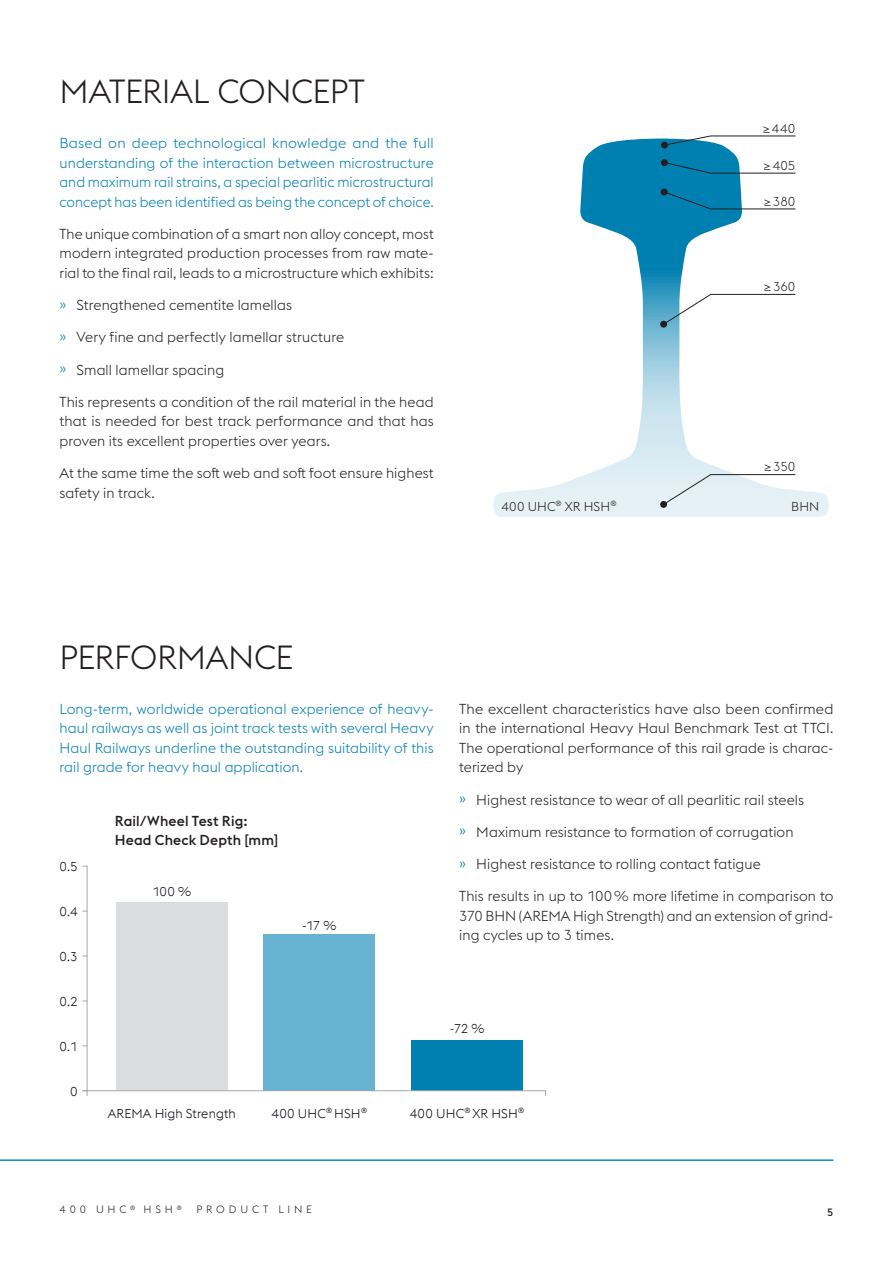
<style>
.page{position:relative;width:893px;height:1263px;background:#fff}
.page>*{position:absolute;margin:0;border:0;box-sizing:border-box;transform-origin:0 0}
.t1{font:300 33px "voestalpine";letter-spacing:-.01em;color:#231f20}
.t2{font:300 14.25px/19.5px "voestalpine";letter-spacing:.005em;color:#231f20;text-align:justify}
.t3{font:300 14.25px/19.5px "voestalpine";letter-spacing:.005em;color:#007fb1;text-align:justify}
.t4{font:500 14.25px/19.5px "voestalpine";letter-spacing:.01em;color:#231f20}
.t5{font:300 12.75px "voestalpine";letter-spacing:.01em;color:#0c0f16}
.t6{font:300 12.75px "voestalpine";letter-spacing:.01em;color:#231f20}
.t7{font:300 10.5px "voestalpine";letter-spacing:.365em;color:#231f20}
.t8{font:500 10.5px "voestalpine";color:#231f20}
.s1{color:#007fb1}
</style>
<div class="page">
<svg style="left:494px;top:139px;width:335px;height:378px"></svg>
<svg style="left:664px;top:136px;width:132px;height:9px"></svg>
<div style="left:661px;top:142px;width:7px;height:7px;background:#231f20;border-radius:50%"></div>
<svg style="left:664px;top:162px;width:132px;height:11px"></svg>
<div style="left:661px;top:159px;width:7px;height:7px;background:#231f20;border-radius:50%"></div>
<svg style="left:664px;top:192px;width:132px;height:17px"></svg>
<div style="left:661px;top:189px;width:7px;height:6px;background:#231f20;border-radius:50%"></div>
<svg style="left:663px;top:294px;width:133px;height:31px"></svg>
<div style="left:660px;top:321px;width:7px;height:7px;background:#231f20;border-radius:50%"></div>
<svg style="left:663px;top:474px;width:133px;height:31px;background:#e0ebef"></svg>
<div style="left:660px;top:501px;width:7px;height:7px;background:#231f20;border-radius:50%"></div>
<svg style="left:82px;top:865px;width:464px;height:231px"></svg>
<hr style="left:0;top:1159px;width:833px;height:2px;background:#0092bf">
<h1 class="t1" style="left:60px;top:73px;width:307px">MATERIAL CONCEPT</h1>
<p class="t3" style="left:60px;top:133px;width:376px">Based on deep technological knowledge and the full understanding of the interaction between microstructure and maximum rail strains, a special pearlitic microstructural concept has been identified as being the concept of choice.</p>
<p class="t2" style="left:60px;top:224px;width:376px">The unique combination of a smart non alloy concept, most modern integrated production processes from raw mate&shy;rial to the final rail, leads to a microstructure which exhibits:</p>
<p class="t2" style="left:60px;top:295px;width:234px"><span class="s1">»</span> Strengthened cementite lamellas</p>
<p class="t2" style="left:60px;top:328px;width:286px"><span class="s1">»</span> Very fine and perfectly lamellar structure</p>
<p class="t2" style="left:60px;top:360px;width:166px"><span class="s1">»</span> Small lamellar spacing</p>
<p class="t2" style="left:60px;top:392px;width:376px">This represents a condition of the rail material in the head that is needed for best track performance and that has proven its excellent properties over years.</p>
<p class="t2" style="left:60px;top:463px;width:376px">At the same time the soft web and soft foot ensure highest safety in track.</p>
<p class="t6" style="left:763px;top:121px;width:34px">≥440</p>
<p class="t6" style="left:763px;top:158px;width:33px">≥405</p>
<p class="t6" style="left:764px;top:194px;width:33px">≥380</p>
<p class="t6" style="left:764px;top:279px;width:33px">≥360</p>
<p class="t6" style="left:764px;top:459px;width:33px">≥350</p>
<p class="t6" style="left:501px;top:499px;width:116px">400 UHC<sup>®</sup> XR HSH<sup>®</sup></p>
<p class="t6" style="left:791px;top:499px;width:30px">BHN</p>
<h1 class="t1" style="left:60px;top:638px;width:236px">PERFORMANCE</h1>
<p class="t3" style="left:60px;top:699px;width:376px">Long-term, worldwide operational experience of heavy&shy;haul railways as well as joint track tests with several Heavy Haul Railways underline the outstanding suitability of this rail grade for heavy haul application.</p>
<p class="t5" style="left:60px;top:859px;width:20px">0.5</p>
<p class="t5" style="left:60px;top:904px;width:20px">0.4</p>
<p class="t5" style="left:60px;top:949px;width:20px">0.3</p>
<p class="t5" style="left:60px;top:994px;width:20px">0.2</p>
<p class="t5" style="left:60px;top:1039px;width:20px">0.1</p>
<p class="t5" style="left:70px;top:1084px;width:9px">0</p>
<p class="t4" style="left:115px;top:811px;width:165px">Rail/Wheel Test Rig:<br>Head Check Depth [mm]</p>
<p class="t5" style="left:152px;top:884px;width:40px">100 %</p>
<p class="t5" style="left:302px;top:918px;width:36px">-17 %</p>
<p class="t2" style="left:459px;top:699px;width:376px">The excellent characteristics have also been confirmed in the international Heavy Haul Benchmark Test at TTCI.<br>The operational performance of this rail grade is charac&shy;terized by</p>
<p class="t2" style="left:459px;top:790px;width:346px"><span class="s1">»</span> Highest resistance to wear of all pearlitic rail steels</p>
<p class="t2" style="left:459px;top:822px;width:336px"><span class="s1">»</span> Maximum resistance to formation of corrugation</p>
<p class="t2" style="left:459px;top:854px;width:303px"><span class="s1">»</span> Highest resistance to rolling contact fatigue</p>
<p class="t2" style="left:459px;top:886px;width:376px">This results in up to 100% more lifetime in comparison to 370 BHN (AREMA High Strength) and an extension of grind&shy;ing cycles up to 3 times.</p>
<p class="t5" style="left:450px;top:1021px;width:36px">-72 %</p>
<p class="t5" style="left:108px;top:1106px;width:130px">AREMA High Strength</p>
<p class="t5" style="left:272px;top:1106px;width:97px">400 UHC<sup>®</sup> HSH<sup>®</sup></p>
<p class="t5" style="left:410px;top:1106px;width:116px">400 UHC<sup>®</sup> XR HSH<sup>®</sup></p>
<p class="t7" style="left:60px;top:1203px;width:124px">400 UHC <sup>®</sup> HSH <sup>®</sup></p>
<p class="t7" style="left:197px;top:1203px;width:117px">PRODUCT LINE</p>
<p class="t8" style="left:827px;top:1206px;width:8px">5</p>
</div>
